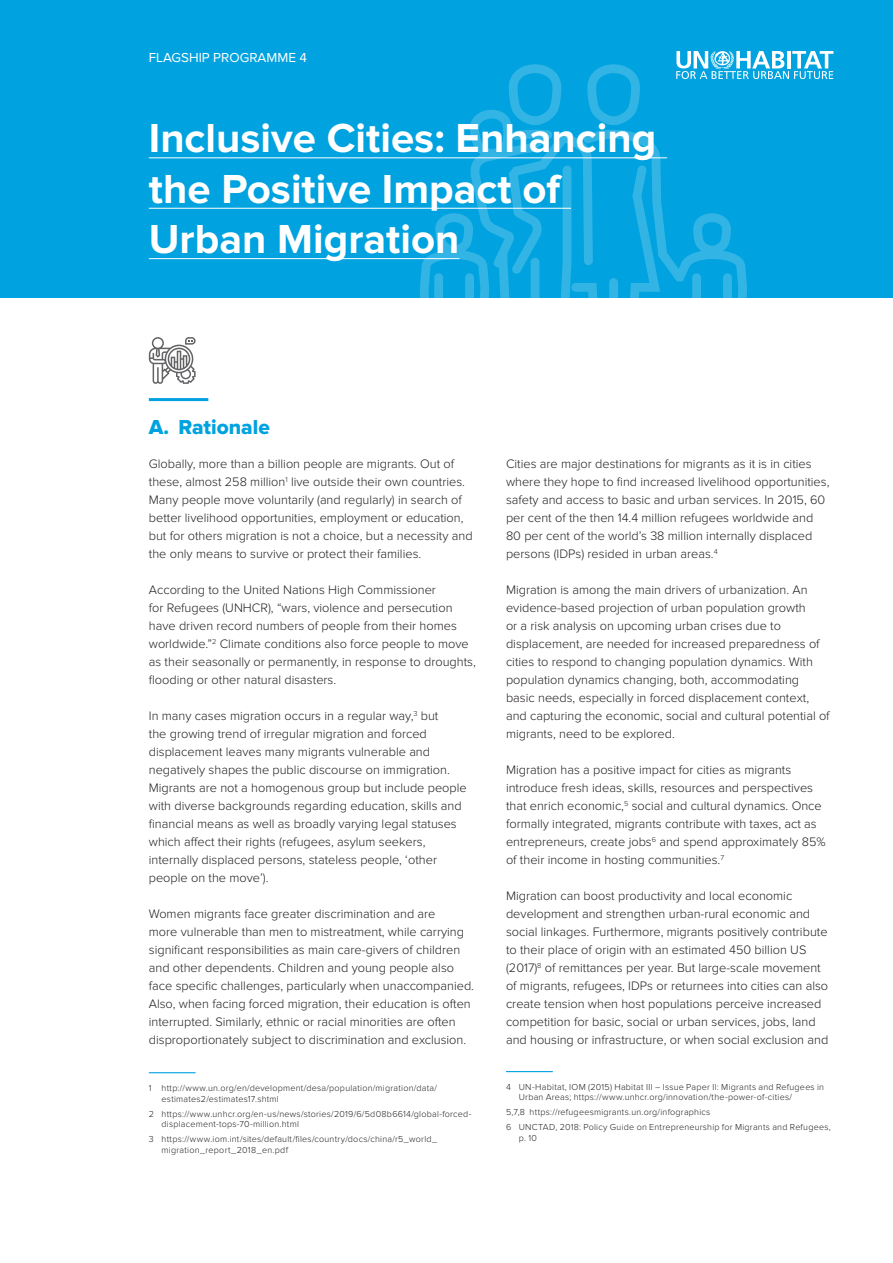
<style>
.page{position:relative;width:893px;height:1263px;background:#fff}
.page>*{position:absolute;margin:0;border:0;box-sizing:border-box;transform-origin:0 0}
.t1{font:700 42px/50.4px "Proxima Nova";color:#fff}
.t2{font:21px "Proxima Nova Extrabld";color:#00a2df}
.t3{font:13.5px "Proxima Nova";color:#fff}
.Body_Text{font:300 12.75px/18px "Proxima Nova";color:#231f20}
.Body_Text-2{font:300 9px/10.8px "Proxima Nova";letter-spacing:.025em;color:#231f20}
</style>
<div class="page">
<div style="left:0;top:0;width:893px;height:298px;background:#00a2df"></div>
<svg style="left:149px;top:337px;width:47px;height:47px"></svg>
<hr style="left:149px;top:398px;width:59px;height:3px;background:#00a2df">
<hr style="left:149px;top:1072px;width:47px;height:1px;background:#00a2df">
<hr style="left:506px;top:1071px;width:47px;height:1px;background:#00a2df">
<svg style="left:420px;top:51px;width:413px;height:247px"></svg>
<hr style="left:149px;top:157px;width:518px;height:1px;background:#fff">
<hr style="left:149px;top:208px;width:422px;height:1px;background:#fff">
<hr style="left:149px;top:258px;width:310px;height:1px;background:#fff">
<p class="t3" style="left:149px;top:49px;width:160px">FLAGSHIP PROGRAMME 4</p>
<p class="t1" style="left:149px;top:114px;width:509px">Inclusive Cities: Enhancing the Positive Impact of<br>Urban Migration</p>
<p class="t2" style="left:149px;top:415px;width:123px">A. Rationale</p>
<p class="Body_Text" style="left:149px;top:455px;width:325px">Globally, more than a billion people are migrants. Out of these, almost 258 million<sup>1</sup> live outside their own countries.<br>Many people move voluntarily (and regularly) in search of better livelihood opportunities, employment or education, but for others migration is not a choice, but a necessity and the only means to survive or protect their families.</p>
<p class="Body_Text" style="left:149px;top:581px;width:328px">According to the United Nations High Commissioner<br>for Refugees (UNHCR), “wars, violence and persecution have driven record numbers of people from their homes worldwide.”<sup>2</sup> Climate conditions also force people to move as their seasonally or permanently, in response to droughts, flooding or other natural disasters.</p>
<p class="Body_Text" style="left:149px;top:707px;width:319px">In many cases migration occurs in a regular way,<sup>3</sup> but<br>the growing trend of irregular migration and forced displacement leaves many migrants vulnerable and negatively shapes the public discourse on immigration.<br>Migrants are not a homogenous group but include people with diverse backgrounds regarding education, skills and financial means as well as broadly varying legal statuses which affect their rights (refugees, asylum seekers, internally displaced persons, stateless people, ‘other people on the move’).</p>
<p class="Body_Text" style="left:149px;top:905px;width:327px">Women migrants face greater discrimination and are<br>more vulnerable than men to mistreatment, while carrying significant responsibilities as main care-givers of children and other dependents. Children and young people also face specific challenges, particularly when unaccompanied.<br>Also, when facing forced migration, their education is often interrupted. Similarly, ethnic or racial minorities are often disproportionately subject to discrimination and exclusion.</p>
<p class="Body_Text-2" style="left:162px;top:1082px;width:277px;text-indent:-13px">1 http://www.un.org/en/development/desa/population/migration/data/ estimates2/estimates17.shtml</p>
<p class="Body_Text-2" style="left:162px;top:1108px;width:311px;text-indent:-13px">2 https://www.unhcr.org/en-us/news/stories/2019/6/5d08b6614/global-forced&shy;displacement-tops-70-million.html</p>
<p class="Body_Text-2" style="left:162px;top:1134px;width:277px;text-indent:-13px">3 https://www.iom.int/sites/default/files/country/docs/china/r5_world_ migration_report_2018_en.pdf</p>
<p class="Body_Text" style="left:506px;top:455px;width:325px">Cities are major destinations for migrants as it is in cities where they hope to find increased livelihood opportunities, safety and access to basic and urban services. In 2015, 60 per cent of the then 14.4 million refugees worldwide and 80 per cent of the world’s 38 million internally displaced persons (IDPs) resided in urban areas.<sup>4</sup></p>
<p class="Body_Text" style="left:506px;top:581px;width:325px">Migration is among the main drivers of urbanization. An evidence-based projection of urban population growth<br>or a risk analysis on upcoming urban crises due to displacement, are needed for increased preparedness of cities to respond to changing population dynamics. With population dynamics changing, both, accommodating basic needs, especially in forced displacement context, and capturing the economic, social and cultural potential of migrants, need to be explored.</p>
<p class="Body_Text" style="left:506px;top:761px;width:321px">Migration has a positive impact for cities as migrants introduce fresh ideas, skills, resources and perspectives that enrich economic,<sup>5</sup> social and cultural dynamics. Once formally integrated, migrants contribute with taxes, act as entrepreneurs, create jobs<sup>6</sup> and spend approximately 85% of their income in hosting communities.<sup>7</sup></p>
<p class="Body_Text" style="left:506px;top:887px;width:324px">Migration can boost productivity and local economic development and strengthen urban-rural economic and social linkages. Furthermore, migrants positively contribute to their place of origin with an estimated 450 billion US (2017)<sup>8</sup> of remittances per year. But large-scale movement of migrants, refugees, IDPs or returnees into cities can also create tension when host populations perceive increased competition for basic, social or urban services, jobs, land and housing or infrastructure, or when social exclusion and</p>
<p class="Body_Text-2" style="left:519px;top:1081px;width:307px;text-indent:-13px">4 UN-Habitat, IOM (2015) Habitat III – Issue Paper II: Migrants and Refugees in<br>Urban Areas; https://www.unhcr.org/innovation/the-power-of-cities/</p>
<p class="Body_Text-2" style="left:506px;top:1107px;width:206px">5,7,8 https://refugeesmigrants.un.org/infographics</p>
<p class="Body_Text-2" style="left:519px;top:1122px;width:313px;text-indent:-13px">6 UNCTAD, 2018: Policy Guide on Entrepreneurship for Migrants and Refugees, p. 10</p>
</div>
